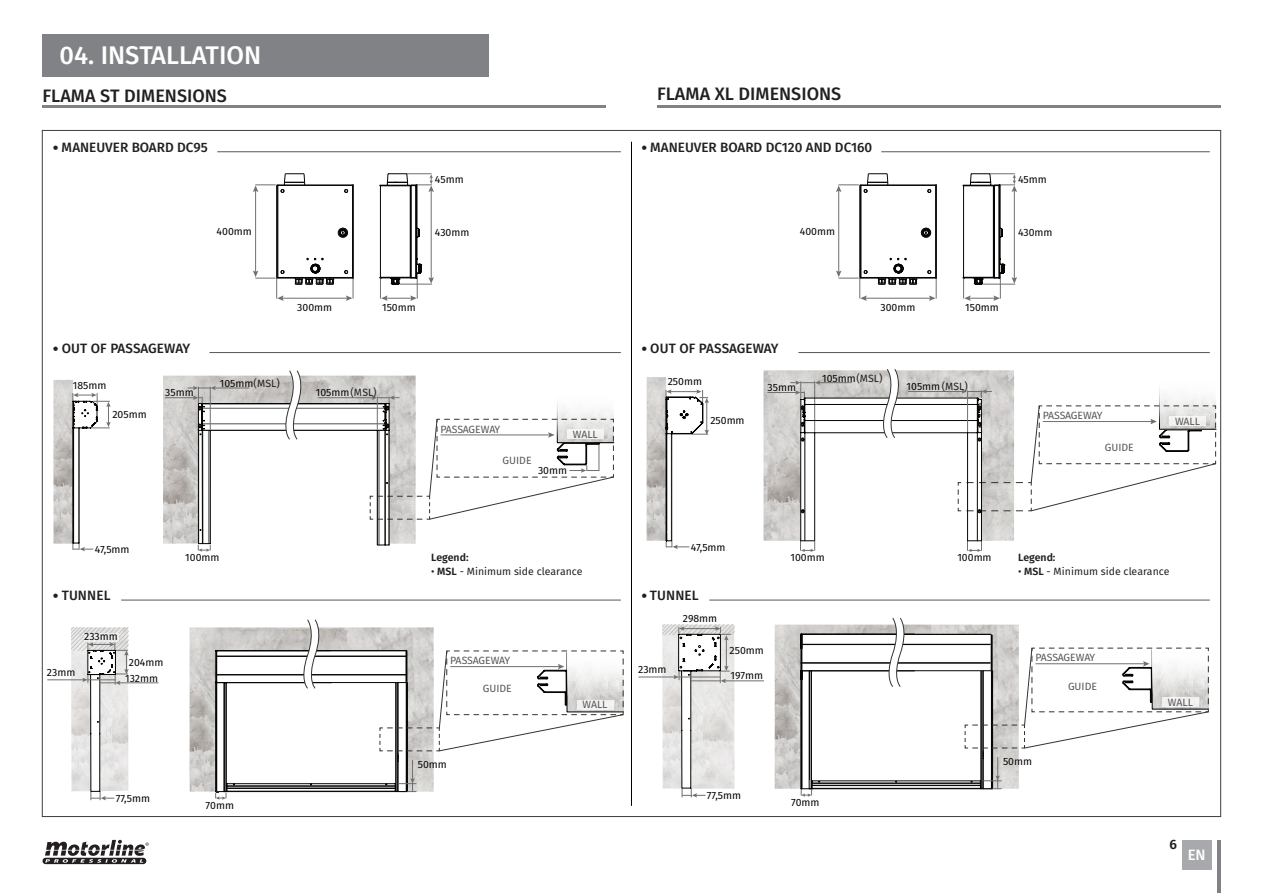
<style>
.page{position:relative;width:1263px;height:893px;background:#fff}
.page>*{position:absolute;margin:0;border:0;box-sizing:border-box;transform-origin:0 0}
.t1{font:500 25.5px "Fira Sans";color:#fff}
.t2{font:500 18px "Fira Sans";color:#231f20}
.t3{font:500 15px "Fira Sans";color:#fff}
.t4{font:500 13.5px "Fira Sans";color:#231f20}
.t5{font:600 13.5px "Fira Sans";color:#231f20}
.t6{font:10.5px "Fira Sans";color:#050504}
.legenda{font:10.5px "Fira Sans";color:#231f20}
.t7{font:10.5px "Fira Sans";letter-spacing:-.02em;color:#57585a}
.t8{font:10.5px "Fira Sans";color:#57585a}
.legenda-2{font:600 10.5px "Fira Sans";color:#231f20}
.s1{font-family:"Geogrotesque";font-weight:400}
.s2{color:#231f20}
.s3{font-weight:600}
</style>
<div class="page">
<div style="left:43px;top:34px;width:446px;height:43px;background:#808285"></div>
<hr style="left:43px;top:105px;width:563px;height:3px;background:#808285">
<hr style="left:657px;top:105px;width:563px;height:3px;background:#808285">
<div style="left:1182px;top:840px;width:29px;height:29px;background:#a8a9ad"></div>
<hr style="left:1217px;top:840px;width:3px;height:53px;background:#808285">
<svg style="left:253px;top:173px;width:101px;height:128px"></svg>
<svg style="left:379px;top:173px;width:55px;height:128px"></svg>
<img style="left:53px;top:380px;width:20px;height:164px">
<svg style="left:72px;top:393px;width:39px;height:158px"></svg>
<img style="left:163px;top:376px;width:25px;height:168px">
<hr style="left:165px;top:397px;width:30px;height:1px;background:#70706f">
<hr style="left:48px;top:679px;width:36px;height:1px;background:#70706f">
<img style="left:190px;top:627px;width:25px;height:165px">
<hr style="left:119px;top:682px;width:39px;height:1px;background:#70706f">
<svg style="left:71px;top:627px;width:58px;height:173px"></svg>
<div style="left:84px;top:632px;width:34px;height:9px;background:#ededed"></div>
<img style="left:646px;top:377px;width:20px;height:164px">
<svg style="left:665px;top:389px;width:44px;height:160px"></svg>
<hr style="left:639px;top:677px;width:36px;height:1px;background:#70706f">
<hr style="left:724px;top:680px;width:40px;height:1px;background:#70706f">
<img style="left:775px;top:625px;width:25px;height:164px">
<svg style="left:800px;top:618px;width:409px;height:179px"></svg>
<svg style="left:662px;top:625px;width:72px;height:172px"></svg>
<hr style="left:631px;top:142px;width:1px;height:663px;background:#000001">
<svg style="left:215px;top:619px;width:409px;height:181px"></svg>
<svg style="left:188px;top:370px;width:426px;height:182px"></svg>
<svg style="left:768px;top:369px;width:448px;height:183px"></svg>
<svg style="left:836px;top:173px;width:101px;height:128px"></svg>
<svg style="left:962px;top:173px;width:55px;height:128px"></svg>
<svg style="left:43px;top:840px;width:106px;height:24px"></svg>
<hr style="left:217px;top:151px;width:404px;height:1px;background:#57585a">
<hr style="left:881px;top:151px;width:329px;height:1px;background:#57585a">
<hr style="left:209px;top:352px;width:412px;height:1px;background:#57585a">
<hr style="left:121px;top:600px;width:500px;height:1px;background:#57585a">
<hr style="left:798px;top:352px;width:412px;height:1px;background:#57585a">
<hr style="left:709px;top:600px;width:501px;height:1px;background:#57585a">
<p class="t1" style="left:60px;top:35px;width:203px">04. INSTALLATION</p>
<p class="t2" style="left:43px;top:81px;width:186px">FLAMA ST DIMENSIONS</p>
<p class="t2" style="left:657px;top:80px;width:186px">FLAMA XL DIMENSIONS</p>
<p class="t4" style="left:53px;top:137px;width:156px"><span class="s1">∫</span> MANEUVER BOARD DC95</p>
<p class="t4" style="left:642px;top:137px;width:232px"><span class="s1">∫</span> MANEUVER BOARD DC120 AND DC160</p>
<p class="t6" style="left:435px;top:171px;width:30px">45mm</p>
<p class="t6" style="left:1018px;top:171px;width:30px">45mm</p>
<p class="t6" style="left:217px;top:223px;width:37px">400mm</p>
<p class="t6" style="left:435px;top:225px;width:36px">430mm</p>
<p class="t6" style="left:800px;top:223px;width:37px">400mm</p>
<p class="t6" style="left:1018px;top:225px;width:36px">430mm</p>
<p class="t4" style="left:53px;top:337px;width:139px"><span class="s1">∫</span> OUT OF PASSAGEWAY</p>
<p class="t6" style="left:297px;top:299px;width:36px">300mm</p>
<p class="t6" style="left:382px;top:299px;width:35px">150mm</p>
<p class="t4" style="left:642px;top:337px;width:139px"><span class="s1">∫</span> OUT OF PASSAGEWAY</p>
<p class="t6" style="left:880px;top:299px;width:36px">300mm</p>
<p class="t6" style="left:965px;top:299px;width:35px">150mm</p>
<p class="t6" style="left:73px;top:377px;width:35px">185mm</p>
<p class="t6" style="left:112px;top:406px;width:36px">205mm</p>
<p class="t6" style="left:822px;top:370px;width:62px">105mm<span class="s2">(MSL)</span></p>
<p class="t6" style="left:668px;top:374px;width:36px">250mm</p>
<p class="t6" style="left:220px;top:375px;width:61px">105mm<span class="s2">(MSL)</span></p>
<p class="t6" style="left:907px;top:378px;width:63px">105mm<span class="s2">(MSL)</span></p>
<p class="t6" style="left:767px;top:379px;width:30px">35mm</p>
<p class="t6" style="left:165px;top:384px;width:30px">35mm</p>
<p class="t6" style="left:316px;top:384px;width:62px">105mm<span class="s2">(MSL)</span></p>
<p class="t7" style="left:440px;top:421px;width:61px">PASSAGEWAY</p>
<p class="t8" style="left:573px;top:426px;width:26px">WALL</p>
<p class="t8" style="left:503px;top:453px;width:31px">GUIDE</p>
<p class="t6" style="left:538px;top:462px;width:31px">30mm</p>
<p class="t6" style="left:710px;top:412px;width:36px">250mm</p>
<p class="t7" style="left:1043px;top:408px;width:61px">PASSAGEWAY</p>
<p class="t8" style="left:1105px;top:439px;width:31px">GUIDE</p>
<p class="t6" style="left:95px;top:541px;width:36px">47,5mm</p>
<p class="t6" style="left:185px;top:550px;width:36px">100mm</p>
<p class="t6" style="left:691px;top:540px;width:36px">47,5mm</p>
<p class="legenda-2" style="left:431px;top:549px;width:39px">Legend:</p>
<p class="legenda-2" style="left:1018px;top:549px;width:39px">Legend:</p>
<p class="t6" style="left:791px;top:549px;width:36px">100mm</p>
<p class="t6" style="left:957px;top:549px;width:36px">100mm</p>
<p class="t8" style="left:1175px;top:413px;width:26px">WALL</p>
<p class="t4" style="left:53px;top:585px;width:59px"><span class="s1">∫</span> TUNNEL</p>
<p class="t6" style="left:47px;top:665px;width:30px">23mm</p>
<p class="t6" style="left:84px;top:629px;width:35px">233mm</p>
<p class="t6" style="left:129px;top:654px;width:36px">204mm</p>
<p class="t6" style="left:125px;top:670px;width:34px">132mm</p>
<p class="t6" style="left:116px;top:790px;width:36px">77,5mm</p>
<p class="legenda" style="left:431px;top:563px;width:153px">• <span class="s3">MSL</span> - Minimum side clearance</p>
<p class="legenda" style="left:1018px;top:563px;width:153px">• <span class="s3">MSL</span> - Minimum side clearance</p>
<p class="t4" style="left:642px;top:585px;width:59px"><span class="s1">∫</span> TUNNEL</p>
<p class="t6" style="left:683px;top:611px;width:36px">298mm</p>
<p class="t6" style="left:729px;top:643px;width:36px">250mm</p>
<p class="t6" style="left:731px;top:668px;width:34px">197mm</p>
<p class="t7" style="left:450px;top:653px;width:61px">PASSAGEWAY</p>
<p class="t7" style="left:1035px;top:650px;width:61px">PASSAGEWAY</p>
<p class="t6" style="left:638px;top:662px;width:30px">23mm</p>
<p class="t8" style="left:483px;top:680px;width:31px">GUIDE</p>
<p class="t8" style="left:1068px;top:678px;width:31px">GUIDE</p>
<p class="t6" style="left:418px;top:756px;width:31px">50mm</p>
<p class="t8" style="left:583px;top:697px;width:26px">WALL</p>
<p class="t8" style="left:1168px;top:694px;width:26px">WALL</p>
<p class="t6" style="left:1003px;top:753px;width:31px">50mm</p>
<p class="t6" style="left:707px;top:787px;width:36px">77,5mm</p>
<p class="t6" style="left:206px;top:798px;width:30px">70mm</p>
<p class="t6" style="left:791px;top:795px;width:30px">70mm</p>
<p class="t5" style="left:1169px;top:833px;width:9px">6</p>
<h3 class="t3" style="left:1188px;top:842px;width:20px">EN</h3>
</div>
